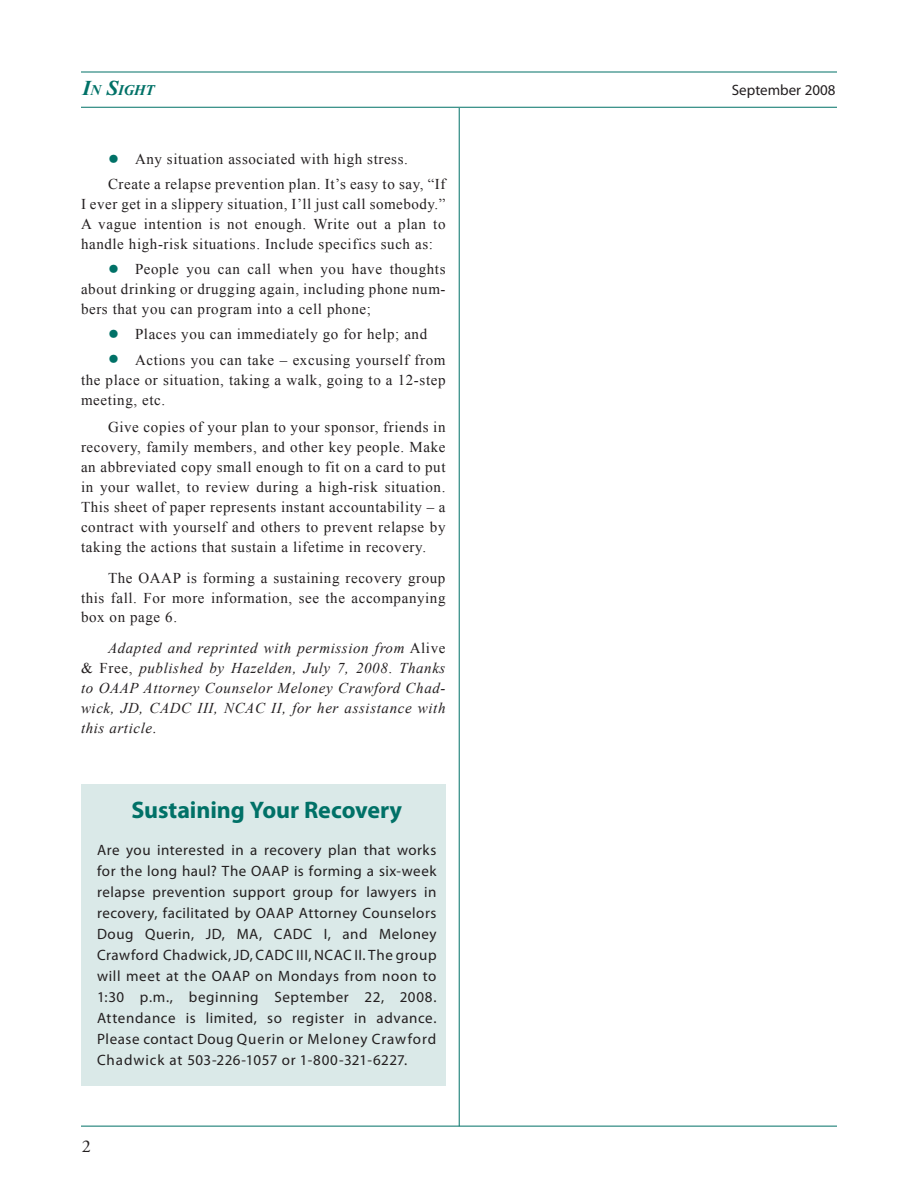
<style>
.page{position:relative;width:918px;height:1188px;background:#fff}
.page>*{position:absolute;margin:0;border:0;box-sizing:border-box;transform-origin:0 0}
.box_headline{font:700 24px "Myriad Pro";letter-spacing:-.005em;color:#007167}
.Body_Text{font:15px/20px "Times New Roman";letter-spacing:.04em;color:#231f20;text-align:justify}
.body_box{font:15px/21px "Myriad Pro";letter-spacing:.05em;color:#231f20;text-align:justify}
.Body_Text-2{font:italic 15px/20px "Times New Roman";letter-spacing:.04em;color:#231f20;text-align:justify}
.body_box-2{font:15px "Myriad Pro";color:#231f20}
.Insight_Inside{font:italic 700 14.7px "Times New Roman";color:#007167}
.s1{font-size:21px}
.s2{font-family:"Myriad Pro";font-size:39px;color:#007167}
.s3{font-style:normal}
</style>
<div class="page">
<hr style="left:81px;top:72px;width:756px;height:1px;background:#007167">
<hr style="left:81px;top:107px;width:756px;height:1px;background:#007167">
<hr style="left:81px;top:1126px;width:756px;height:1px;background:#007167">
<hr style="left:459px;top:108px;width:1px;height:1018px;background:#007167">
<div style="left:81px;top:784px;width:365px;height:302px;background:#dae9e8"></div>
<p class="Insight_Inside" style="left:82px;top:80px;width:74px"><span class="s1">I</span>n <span class="s1">S</span>ight</p>
<p class="body_box-2" style="left:732px;top:81px;width:105px">September 2008</p>
<p class="Body_Text" style="left:108px;top:149px;width:301px"><span class="s2">•</span> Any situation associated with high stress.</p>
<p class="Body_Text" style="left:81px;top:174px;width:366px;text-indent:27px">Create a relapse prevention plan. It’s easy to say, “If I ever get in a slippery situation, I’ll just call somebody.” A vague intention is not enough. Write out a plan to handle high-risk situations. Include specifics such as:</p>
<p class="Body_Text" style="left:81px;top:259px;width:366px;text-indent:27px"><span class="s2">•</span> People you can call when you have thoughts about drinking or drugging again, including phone num&shy;bers that you can program into a cell phone;</p>
<p class="Body_Text" style="left:108px;top:324px;width:321px"><span class="s2">•</span> Places you can immediately go for help; and</p>
<p class="Body_Text" style="left:81px;top:349px;width:366px;text-indent:27px"><span class="s2">•</span> Actions you can take – excusing yourself from the place or situation, taking a walk, going to a 12-step meeting, etc.</p>
<p class="Body_Text" style="left:81px;top:417px;width:366px;text-indent:27px">Give copies of your plan to your sponsor, friends in recovery, family members, and other key people. Make an abbreviated copy small enough to fit on a card to put in your wallet, to review during a high-risk situation.<br>This sheet of paper represents instant accountability – a contract with yourself and others to prevent relapse by taking the actions that sustain a lifetime in recovery.</p>
<p class="Body_Text" style="left:81px;top:567px;width:366px;text-indent:27px">The OAAP is forming a sustaining recovery group this fall. For more information, see the accompanying box on page 6.</p>
<p class="Body_Text-2" style="left:81px;top:638px;width:366px;text-indent:27px">Adapted and reprinted with permission from <span class="s3">Alive &amp; Free,</span> published by Hazelden, July 7, 2008<span class="s3">.</span> Thanks to OAAP Attorney Counselor Meloney Crawford Chad&shy;wick, JD, CADC III, NCAC II, for her assistance with this article.</p>
<p class="box_headline" style="left:131px;top:794px;width:272px">Sustaining Your Recovery</p>
<p class="body_box" style="left:97px;top:839px;width:341px">Are you interested in a recovery plan that works for the long haul? The OAAP is forming a six-week relapse prevention support group for lawyers in recovery, facilitated by OAAP Attorney Counselors Doug Querin, JD, MA, CADC I, and Meloney Crawford Chadwick, JD, CADC III, NCAC II. The group will meet at the OAAP on Mondays from noon to 1:30 p.m., beginning September 22, 2008.<br>Attendance is limited, so register in advance.<br>Please contact Doug Querin or Meloney Crawford Chadwick at 503-226-1057 or 1-800-321-6227.</p>
</div>
